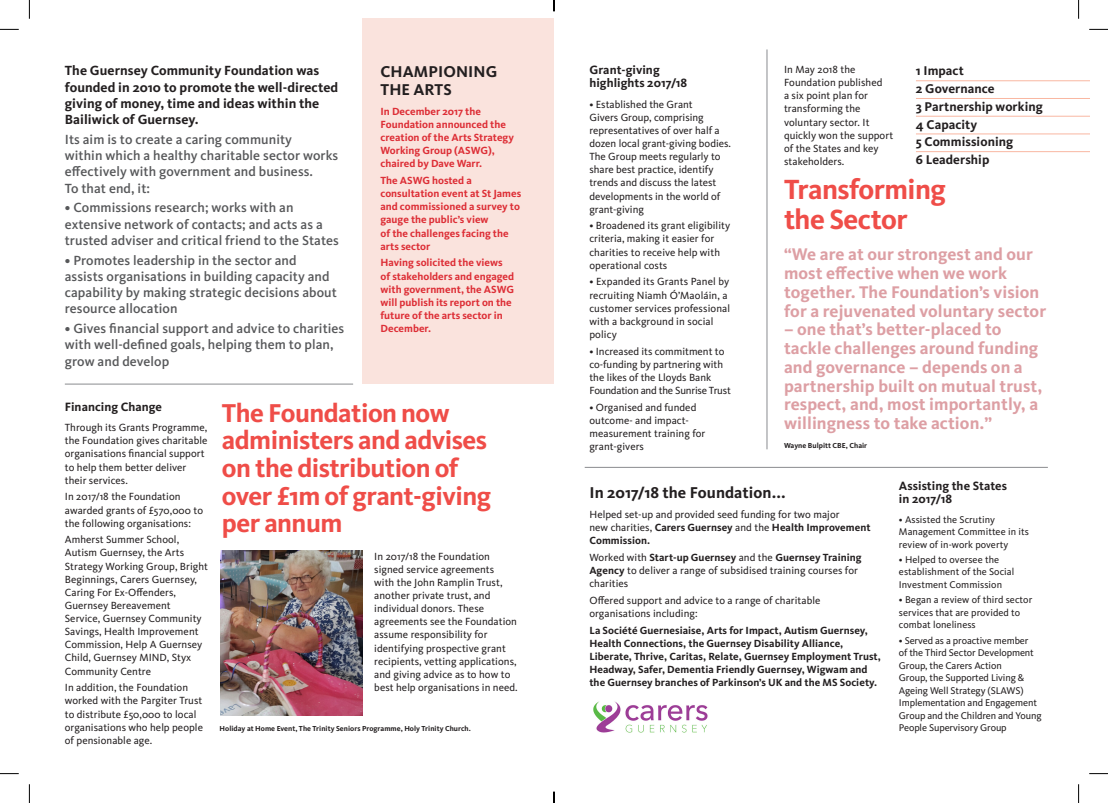
<style>
.page{position:relative;width:1108px;height:803px;background:#fff}
.page>*{position:absolute;margin:0;border:0;box-sizing:border-box;transform-origin:0 0}
.t1{font:700 28.75px/30px "Kievit OT";letter-spacing:-.02em;color:#ef4d48}
.t2{font:700 26.75px/27.5px "Kievit OT";letter-spacing:-.02em;color:#ef4d48}
.t3{font:700 17.5px/18.8px "Kievit OT";letter-spacing:.005em;color:#dd9fa4}
.t4{font:700 16.25px/17.5px "Kievit OT";letter-spacing:.005em;color:#231f20}
.t5{font:500 13.75px/16.2px "Kievit OT";letter-spacing:.005em;color:#57585a}
.t6{font:700 13.75px/16.2px "Kievit OT";letter-spacing:.005em;color:#231f20}
.t7{font:700 13.12px "Kievit OT";letter-spacing:.005em;color:#231f20}
.t8{font:700 12.5px/13.1px "Kievit OT";letter-spacing:.005em;color:#231f20}
.t9{font:10.75px/13.1px "Kievit OT";letter-spacing:.005em;color:#231f20}
.t10{font:700 10.75px/13.1px "Kievit OT";color:#dd2e36}
.t11{font:700 10.75px/13.1px "Kievit OT";letter-spacing:.005em;color:#231f20}
.t12{font:10.12px/12.5px "Kievit OT";letter-spacing:-.005em;color:#231f20}
.t13{font:700 7.5px "Kievit OT";letter-spacing:.005em;color:#231f20}
.s1{font-weight:700}
</style>
<div class="page">
<div style="left:363px;top:19px;width:191px;height:365px;background:#fae3dd"></div>
<hr style="left:766px;top:49px;width:1px;height:400px;background:#8a8c8f">
<hr style="left:65px;top:384px;width:288px;height:1px;background:#8a8c8f">
<img style="left:220px;top:550px;width:143px;height:165px">
<hr style="left:584px;top:467px;width:463px;height:1px;background:#8a8c8f">
<img style="left:594px;top:701px;width:114px;height:32px">
<hr style="left:916px;top:80px;width:173px;height:1px;background:#f9b7a2">
<hr style="left:916px;top:98px;width:173px;height:1px;background:#f9b7a2">
<hr style="left:916px;top:116px;width:173px;height:1px;background:#f9b7a2">
<hr style="left:916px;top:134px;width:173px;height:1px;background:#f9b7a2">
<hr style="left:916px;top:151px;width:173px;height:1px;background:#f9b7a2">
<svg style="left:0;top:29px;width:19px;height:1px"></svg>
<svg style="left:1089px;top:29px;width:19px;height:1px"></svg>
<svg style="left:0;top:773px;width:19px;height:1px"></svg>
<svg style="left:1089px;top:773px;width:19px;height:1px"></svg>
<svg style="left:29px;top:0;width:1px;height:19px"></svg>
<svg style="left:29px;top:784px;width:1px;height:19px"></svg>
<svg style="left:1078px;top:0;width:1px;height:19px"></svg>
<svg style="left:1078px;top:784px;width:1px;height:19px"></svg>
<svg style="left:553px;top:0;width:2px;height:11px"></svg>
<svg style="left:553px;top:792px;width:2px;height:11px"></svg>
<p class="t6" style="left:65px;top:62px;width:275px">The Guernsey Community Foundation was founded in 2010 to promote the well-directed giving of money, time and ideas within the Bailiwick of Guernsey.</p>
<p class="t5" style="left:65px;top:131px;width:275px">Its aim is to create a caring community<br>within which a healthy charitable sector works effectively with government and business.<br>To that end, it:</p>
<p class="t5" style="left:65px;top:199px;width:275px">• Commissions research; works with an extensive network of contacts; and acts as a trusted adviser and critical friend to the States</p>
<p class="t5" style="left:65px;top:252px;width:273px">• Promotes leadership in the sector and assists organisations in building capacity and capability by making strategic decisions about resource allocation</p>
<p class="t5" style="left:65px;top:320px;width:281px">• Gives financial support and advice to charities with well-defined goals, helping them to plan, grow and develop</p>
<p class="t8" style="left:65px;top:400px;width:99px">Financing Change</p>
<p class="t9" style="left:65px;top:421px;width:144px">Through its Grants Programme, the Foundation gives charitable organisations financial support to help them better deliver their services.</p>
<p class="t9" style="left:65px;top:490px;width:140px">In 2017/18 the Foundation awarded grants of £570,000 to the following organisations:</p>
<p class="t9" style="left:65px;top:533px;width:145px">Amherst Summer School,<br>Autism Guernsey, the Arts<br>Strategy Working Group, Bright<br>Beginnings, Carers Guernsey,<br>Caring For Ex-Offenders,<br>Guernsey Bereavement<br>Service, Guernsey Community<br>Savings, Health Improvement<br>Commission, Help A Guernsey<br>Child, Guernsey MIND, Styx<br>Community Centre</p>
<p class="t9" style="left:65px;top:681px;width:140px">In addition, the Foundation worked with the Pargiter Trust to distribute £50,000 to local organisations who help people of pensionable age.</p>
<p class="t4" style="left:380px;top:63px;width:118px">CHAMPIONING<br>THE ARTS</p>
<p class="t10" style="left:380px;top:105px;width:135px">In December 2017 the<br>Foundation announced the creation of the Arts Strategy<br>Working Group (ASWG), chaired by Dave Warr.</p>
<p class="t10" style="left:380px;top:174px;width:142px">The ASWG hosted a consultation event at St James and commissioned a survey to gauge the public’s view<br>of the challenges facing the arts sector</p>
<p class="t10" style="left:380px;top:256px;width:135px">Having solicited the views of stakeholders and engaged with government, the ASWG will publish its report on the future of the arts sector in<br>December.</p>
<p class="t2" style="left:222px;top:399px;width:271px">The Foundation now administers and advises on the distribution of over £1m of grant-giving per annum</p>
<p class="t9" style="left:374px;top:549px;width:145px">In 2017/18 the Foundation signed service agreements<br>with the John Ramplin Trust, another private trust, and individual donors. These agreements see the Foundation assume responsibility for identifying prospective grant recipients, vetting applications, and giving advice as to how to best help organisations in need.</p>
<p class="t13" style="left:219px;top:724px;width:253px">Holiday at Home Event, The Trinity Seniors Programme, Holy Trinity Church.</p>
<p class="t8" style="left:589px;top:63px;width:99px">Grant-giving highlights 2017/18</p>
<p class="t9" style="left:589px;top:97px;width:143px">• Established the Grant<br>Givers Group, comprising representatives of over half a dozen local grant-giving bodies.<br>The Group meets regularly to share best practice, identify trends and discuss the latest developments in the world of grant-giving</p>
<p class="t9" style="left:589px;top:219px;width:142px">• Broadened its grant eligibility criteria, making it easier for charities to receive help with operational costs</p>
<p class="t9" style="left:589px;top:275px;width:142px">• Expanded its Grants Panel by recruiting Niamh Ó’Maoláin, a customer services professional with a background in social policy</p>
<p class="t9" style="left:589px;top:344px;width:143px">• Increased its commitment to co-funding by partnering with the likes of the Lloyds Bank<br>Foundation and the Sunrise Trust</p>
<p class="t9" style="left:589px;top:400px;width:117px">• Organised and funded outcome- and impact&shy;measurement training for grant-givers</p>
<p class="t9" style="left:784px;top:63px;width:111px">In May 2018 the<br>Foundation published<br>a six point plan for transforming the voluntary sector. It quickly won the support of the States and key stakeholders.</p>
<p class="t7" style="left:916px;top:62px;width:49px">1 Impact</p>
<p class="t7" style="left:916px;top:80px;width:80px">2 Governance</p>
<p class="t7" style="left:916px;top:98px;width:128px">3 Partnership working</p>
<p class="t7" style="left:916px;top:116px;width:63px">4 Capacity</p>
<p class="t7" style="left:916px;top:134px;width:99px">5 Commissioning</p>
<p class="t7" style="left:916px;top:152px;width:75px">6 Leadership</p>
<p class="t1" style="left:784px;top:174px;width:163px">Transforming the Sector</p>
<p class="t3" style="left:784px;top:245px;width:264px">“We are at our strongest and our most effective when we work together. The Foundation’s vision for a rejuvenated voluntary sector</p>
<p class="t3" style="left:784px;top:320px;width:260px">– one that’s better-placed to tackle challenges around funding and governance – depends on a partnership built on mutual trust, respect, and, most importantly, a willingness to take action.”</p>
<p class="t13" style="left:784px;top:441px;width:85px">Wayne Bulpitt CBE, Chair</p>
<p class="t4" style="left:589px;top:483px;width:198px">In 2017/18 the Foundation...</p>
<p class="t9" style="left:589px;top:508px;width:283px">Helped set-up and provided seed funding for two major<br>new charities, <span class="s1">Carers Guernsey</span> and the <span class="s1">Health Improvement<br>Commission.</span></p>
<p class="t9" style="left:589px;top:551px;width:274px">Worked with <span class="s1">Start-up Guernsey</span> and the <span class="s1">Guernsey Training<br>Agency</span> to deliver a range of subsidised training courses for charities</p>
<p class="t9" style="left:589px;top:593px;width:232px">Offered support and advice to a range of charitable organisations including:</p>
<p class="t11" style="left:589px;top:623px;width:293px">La Société Guernesiaise, Arts for Impact, Autism Guernsey, Health Connections, the Guernsey Disability Alliance, Liberate, Thrive, Caritas, Relate, Guernsey Employment Trust, Headway, Safer, Dementia Friendly Guernsey, Wigwam and the Guernsey branches of Parkinson’s UK and the MS Society.</p>
<p class="t8" style="left:899px;top:479px;width:110px">Assisting the States in 2017/18</p>
<p class="t12" style="left:899px;top:513px;width:131px">• Assisted the Scrutiny<br>Management Committee in its review of in-work poverty</p>
<p class="t12" style="left:899px;top:553px;width:117px">• Helped to oversee the establishment of the Social<br>Investment Commission</p>
<p class="t12" style="left:899px;top:593px;width:135px">• Began a review of third sector services that are provided to combat loneliness</p>
<p class="t12" style="left:899px;top:634px;width:144px">• Served as a proactive member<br>of the Third Sector Development<br>Group, the Carers Action<br>Group, the Supported Living &amp;<br>Ageing Well Strategy (SLAWS)<br>Implementation and Engagement<br>Group and the Children and Young<br>People Supervisory Group</p>
</div>
